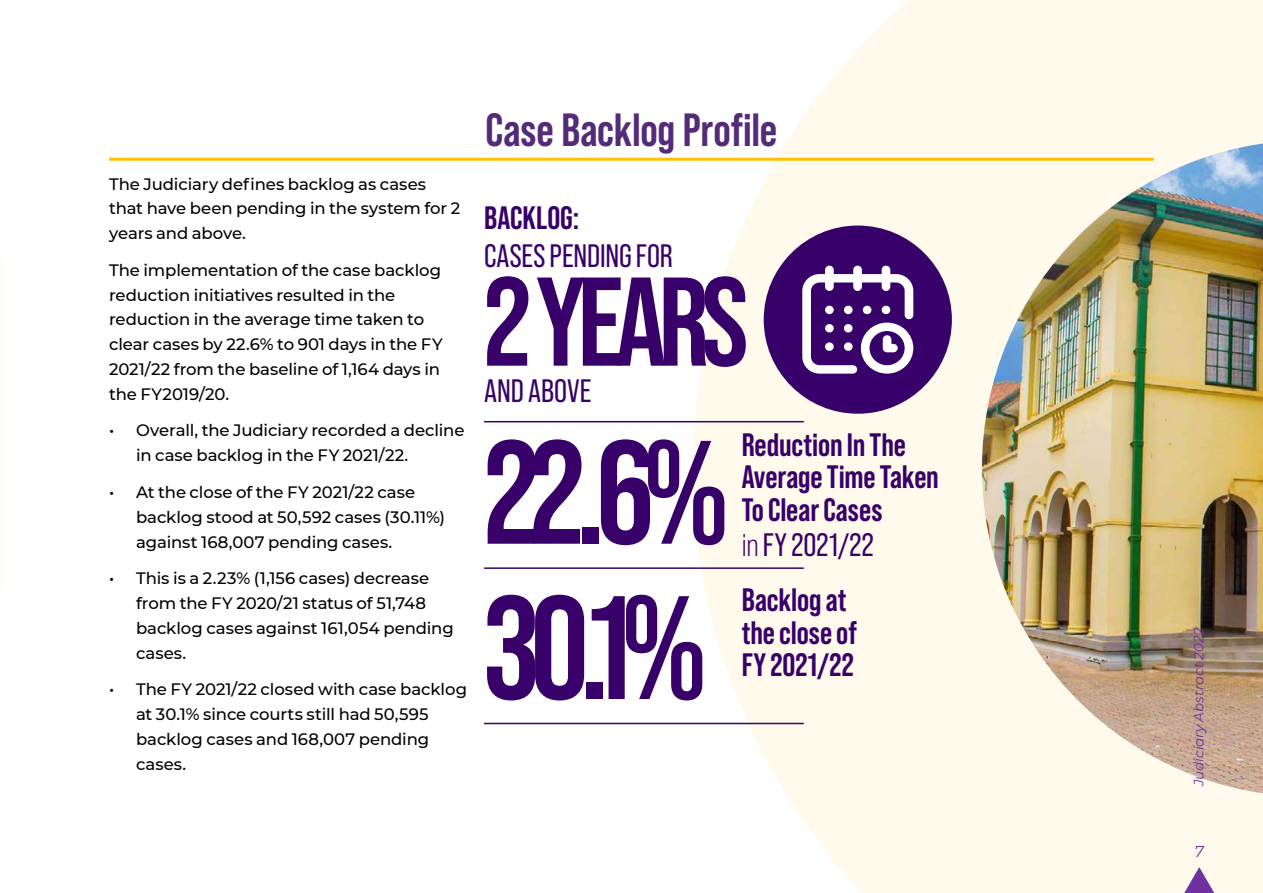
<style>
.page{position:relative;width:1263px;height:893px;background:#fff}
.page>*{position:absolute;margin:0;border:0;box-sizing:border-box;transform-origin:0 0}
.t1{font:700 146.85px/155.2px "Bebas Neue Pro";color:#380069}
.t2{font:700 125.85px "Bebas Neue Pro";letter-spacing:-.06em;color:#380069}
.t3{font:700 46.5px "Bebas Neue Pro";letter-spacing:-.005em;color:#542b78}
.t4{font:700 32.4px/32.4px "Bebas Neue Pro";letter-spacing:-.005em;color:#380069}
.t5{font:32.4px "Bebas Neue Pro";color:#380069}
.t6{font:500 16.5px/24.8px "Montserrat";letter-spacing:-.005em;color:#000}
.t7{font:italic 15.75px "Montserrat";color:#7030a0}
.t8{font:italic 13.5px "Montserrat";color:#7030a0}
.s1{font-style:inherit}
</style>
<div class="page">
<img style="left:693px;top:0;width:570px;height:893px">
<svg style="left:0;top:252px;width:1px;height:341px"></svg>
<hr style="left:109px;top:158px;width:1045px;height:3px;background:#ffc000">
<hr style="left:484px;top:421px;width:320px;height:1px;background:#380069">
<hr style="left:484px;top:567px;width:320px;height:2px;background:#380069">
<hr style="left:484px;top:723px;width:320px;height:1px;background:#380069">
<div style="left:764px;top:226px;width:188px;height:188px;background:#380069;border-radius:50%"></div>
<svg style="left:802px;top:266px;width:111px;height:108px"></svg>
<div style="left:863px;top:306px;width:8px;height:8px;background:#fff;border-radius:50%"></div>
<div style="left:844px;top:324px;width:8px;height:8px;background:#fff;border-radius:50%"></div>
<div style="left:825px;top:306px;width:9px;height:8px;background:#fff;border-radius:50%"></div>
<div style="left:825px;top:324px;width:9px;height:8px;background:#fff;border-radius:50%"></div>
<div style="left:825px;top:342px;width:9px;height:9px;background:#fff;border-radius:50%"></div>
<div style="left:844px;top:342px;width:8px;height:9px;background:#fff;border-radius:50%"></div>
<div style="left:844px;top:306px;width:8px;height:8px;background:#fff;border-radius:50%"></div>
<svg style="left:1184px;top:867px;width:30px;height:26px"></svg>
<p class="t6" style="left:109px;top:171px;width:353px">The Judiciary defines backlog as cases that have been pending in the system for 2 years and above.</p>
<p class="t6" style="left:109px;top:257px;width:335px">The implementation of the case backlog reduction initiatives resulted in the reduction in the average time taken to clear cases by 22.6% to 901 days in the FY 2021/22 from the baseline of 1,164 days in the FY2019/20.</p>
<p class="t6" style="left:136px;top:418px;width:330px;text-indent:-27px">• Overall, the Judiciary recorded a decline in case backlog in the FY 2021/22.</p>
<p class="t6" style="left:136px;top:479px;width:311px;text-indent:-27px">• At the close of the FY 2021/22 case backlog stood at 50,592 cases (30.11%) against 168,007 pending cases.</p>
<p class="t6" style="left:136px;top:565px;width:319px;text-indent:-27px">• This is a 2.23% (1,156 cases) decrease from the FY 2020/21 status of 51,748 backlog cases against 161,054 pending cases.</p>
<p class="t6" style="left:136px;top:676px;width:333px;text-indent:-27px">• The FY 2021/22 closed with case backlog at 30.1% since courts still had 50,595 backlog cases and 168,007 pending cases.</p>
<h3 class="t3" style="left:486px;top:103px;width:293px">Case Backlog Profile</h3>
<h3 class="t4" style="left:484px;top:201px;width:97px">BACKLOG:</h3>
<h3 class="t5" style="left:484px;top:238px;width:190px">CASES PENDING FOR</h3>
<h2 class="t2" style="left:484px;top:250px;width:266px">2 YEARS</h2>
<h3 class="t5" style="left:484px;top:372px;width:109px">AND ABOVE</h3>
<h1 class="t1" style="left:484px;top:413px;width:245px">22.6%<br>30.1%</h1>
<h3 class="t4" style="left:742px;top:428px;width:199px">Reduction In The<br>Average Time Taken<br>To Clear Cases</h3>
<h3 class="t5" style="left:742px;top:526px;width:134px"><span class="s1">in</span> FY 2021/22</h3>
<h3 class="t4" style="left:742px;top:583px;width:117px">Backlog at the close of<br>FY 2021/22</h3>
<p class="t8" style="left:1189px;top:786px;width:161px;rotate:-90deg">Judiciary Abstract 2022</p>
<p class="t7" style="left:1194px;top:841px;width:11px">7</p>
</div>
